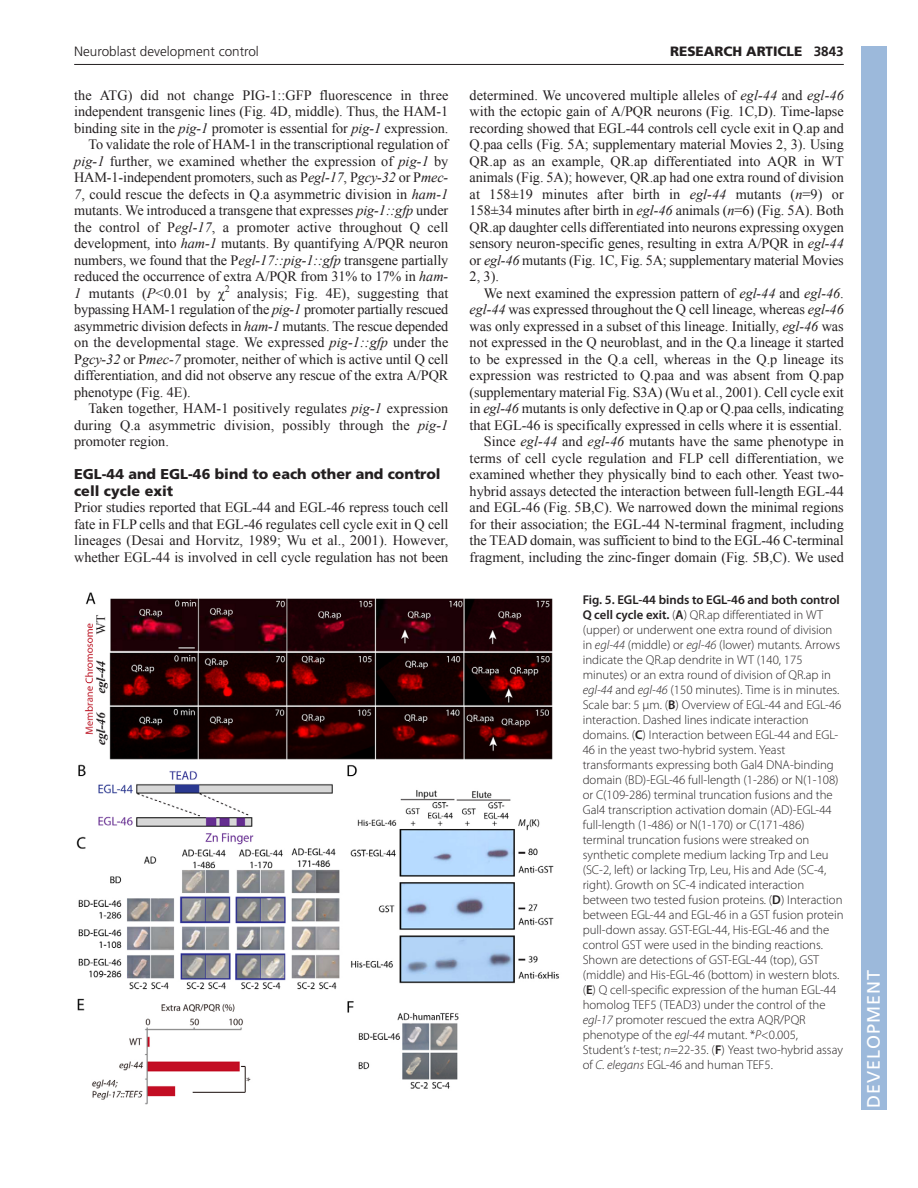
<style>
.page{position:relative;width:918px;height:1188px;background:#fff}
.page>*{position:absolute;margin:0;border:0;box-sizing:border-box;transform-origin:0 0}
.t1{font:18px "Frutiger LT Std";letter-spacing:.055em;color:#fff}
.t2{font:14.25px/16.5px "Times New Roman";letter-spacing:-.005em;color:#231f20;text-align:justify}
.t3{font:900 14.25px/16.5px "Frutiger LT Std";color:#231f20}
.t4{font:300 13.5px "Frutiger";color:#231f20}
.t5{font:900 13.5px "Frutiger LT Std";color:#231f20}
.t6{font:300 12.75px/15px "Myriad Pro";color:#231f20}
.s1{font-weight:700}
.s2{font-style:italic}
.s3{font-weight:600}
</style>
<div class="page">
<hr style="left:74px;top:64px;width:770px;height:1px;background:#231f20">
<img style="left:76px;top:592px;width:483px;height:513px">
<div style="left:861px;top:46px;width:25px;height:1064px;background:#9cb9db"></div>
<p class="t4" style="left:74px;top:46px;width:186px">Neuroblast development control</p>
<p class="t5" style="left:670px;top:46px;width:175px">RESEARCH ARTICLE <span class="s1">3843</span></p>
<p class="t2" style="left:470px;top:87px;width:376px">determined. We uncovered multiple alleles of <span class="s2">egl-44</span> and <span class="s2">egl-46 </span>with the ectopic gain of A/PQR neurons (Fig. 1C,D). Time-lapse recording showed that EGL-44 controls cell cycle exit in Q.ap and Q.paa cells (Fig. 5A; supplementary material Movies 2, 3). Using QR.ap as an example, QR.ap differentiated into AQR in WT animals (Fig. 5A); however, QR.ap had one extra round of division at 158±19 minutes after birth in <span class="s2">egl-44</span> mutants (<span class="s2">n</span>=9) or 158±34 minutes after birth in <span class="s2">egl-46</span> animals (<span class="s2">n</span>=6) (Fig. 5A). Both QR.ap daughter cells differentiated into neurons expressing oxygen sensory neuron-specific genes, resulting in extra A/PQR in <span class="s2">egl-44 </span>or <span class="s2">egl-46</span> mutants (Fig. 1C, Fig. 5A; supplementary material Movies 2, 3).</p>
<p class="t2" style="left:470px;top:285px;width:376px;text-align:right">We next examined the expression pattern of <span class="s2">egl-44</span> and <span class="s2">egl-46</span>. <span class="s2">egl-44</span> was expressed throughout the Q cell lineage, whereas <span class="s2">egl-46 </span>was only expressed in a subset of this lineage. Initially, <span class="s2">egl-46</span> was not expressed in the Q neuroblast, and in the Q.a lineage it started to be expressed in the Q.a cell, whereas in the Q.p lineage its expression was restricted to Q.paa and was absent from Q.pap (supplementary material Fig. S3A) (Wu et al., 2001). Cell cycle exit in <span class="s2">egl-46</span> mutants is only defective in Q.ap or Q.paa cells, indicating that EGL-46 is specifically expressed in cells where it is essential.<br>Since <span class="s2">egl-44</span> and <span class="s2">egl-46</span> mutants have the same phenotype in terms of cell cycle regulation and FLP cell differentiation, we examined whether they physically bind to each other. Yeast two&shy;hybrid assays detected the interaction between full-length EGL-44 and EGL-46 (Fig. 5B,C). We narrowed down the minimal regions for their association; the EGL-44 N-terminal fragment, including the TEAD domain, was sufficient to bind to the EGL-46 C-terminal fragment, including the zinc-finger domain (Fig. 5B,C). We used</p>
<p class="t6" style="left:583px;top:593px;width:262px"><span class="s3">Fig. 5. EGL-44 binds to EGL-46 and both control Q cell cycle exit.</span> (<span class="s3">A</span>) QR.ap differentiated in WT (upper) or underwent one extra round of division in <span class="s2">egl-44</span> (middle) or <span class="s2">egl-46</span> (lower) mutants. Arrows indicate the QR.ap dendrite in WT (140, 175 minutes) or an extra round of division of QR.ap in <span class="s2">egl-44</span> and <span class="s2">egl-46</span> (150 minutes). Time is in minutes.<br>Scale bar: 5 μm. (<span class="s3">B</span>) Overview of EGL-44 and EGL-46 interaction. Dashed lines indicate interaction domains. (<span class="s3">C</span>) Interaction between EGL-44 and EGL-46 in the yeast two-hybrid system. Yeast transformants expressing both Gal4 DNA-binding domain (BD)-EGL-46 full-length (1-286) or N(1-108) or C(109-286) terminal truncation fusions and the Gal4 transcription activation domain (AD)-EGL-44 full-length (1-486) or N(1-170) or C(171-486) terminal truncation fusions were streaked on synthetic complete medium lacking Trp and Leu (SC-2, left) or lacking Trp, Leu, His and Ade (SC-4, right). Growth on SC-4 indicated interaction between two tested fusion proteins. (<span class="s3">D</span>) Interaction between EGL-44 and EGL-46 in a GST fusion protein pull-down assay. GST-EGL-44, His-EGL-46 and the control GST were used in the binding reactions.<br>Shown are detections of GST-EGL-44 (top), GST (middle) and His-EGL-46 (bottom) in western blots. (<span class="s3">E</span>) Q cell-specific expression of the human EGL-44 homolog TEF5 (TEAD3) under the control of the <span class="s2">egl-17</span> promoter rescued the extra AQR/PQR phenotype of the <span class="s2">egl-44</span> mutant. *<span class="s2">P</span>&lt;0.005, Student’s <span class="s2">t</span>-test; <span class="s2">n</span>=22-35. (<span class="s3">F</span>) Yeast two-hybrid assay of <span class="s2">C. elegans</span> EGL-46 and human TEF5.</p>
<p class="t2" style="left:74px;top:87px;width:376px">the ATG) did not change PIG-1::GFP fluorescence in three</p>
<p class="t2" style="left:74px;top:103px;width:376px">independent transgenic lines (Fig. 4D, middle). Thus, the HAM-1</p>
<p class="t2" style="left:74px;top:120px;width:376px">binding site in the <span class="s2">pig-1</span> promoter is essential for <span class="s2">pig-1</span> expression.</p>
<p class="t2" style="left:88px;top:136px;width:361px">To validate the role of HAM-1 in the transcriptional regulation of</p>
<p class="t2" style="left:74px;top:153px;width:376px"><span class="s2">pig-1</span> further, we examined whether the expression of <span class="s2">pig-1</span> by</p>
<p class="t2" style="left:74px;top:169px;width:376px">HAM-1-independent promoters, such as P<span class="s2">egl-17</span>, P<span class="s2">gcy-32</span> or P<span class="s2">mec-</span></p>
<p class="t2" style="left:74px;top:186px;width:376px"><span class="s2">7</span>, could rescue the defects in Q.a asymmetric division in <span class="s2">ham-1</span></p>
<p class="t2" style="left:74px;top:202px;width:376px">mutants. We introduced a transgene that expresses <span class="s2">pig-1::gfp</span> under</p>
<p class="t2" style="left:74px;top:219px;width:376px">the control of P<span class="s2">egl-17</span>, a promoter active throughout Q cell</p>
<p class="t2" style="left:74px;top:235px;width:376px">development, into <span class="s2">ham-1</span> mutants. By quantifying A/PQR neuron</p>
<p class="t2" style="left:74px;top:252px;width:376px">numbers, we found that the P<span class="s2">egl-17::pig-1::gfp</span> transgene partially</p>
<p class="t2" style="left:74px;top:268px;width:376px">reduced the occurrence of extra A/PQR from 31% to 17% in <span class="s2">ham-</span></p>
<p class="t2" style="left:74px;top:285px;width:376px"><span class="s2">1</span> mutants (<span class="s2">P</span>&lt;0.01 by χ<sup>2</sup> analysis; Fig. 4E), suggesting that</p>
<p class="t2" style="left:74px;top:301px;width:376px">bypassing HAM-1 regulation of the <span class="s2">pig-1</span> promoter partially rescued</p>
<p class="t2" style="left:74px;top:318px;width:376px">asymmetric division defects in <span class="s2">ham-1</span> mutants. The rescue depended</p>
<p class="t2" style="left:74px;top:334px;width:376px">on the developmental stage. We expressed <span class="s2">pig-1::gfp</span> under the</p>
<p class="t2" style="left:74px;top:351px;width:376px">P<span class="s2">gcy-32</span> or P<span class="s2">mec-7</span> promoter, neither of which is active until Q cell</p>
<p class="t2" style="left:74px;top:367px;width:376px">differentiation, and did not observe any rescue of the extra A/PQR</p>
<p class="t2" style="left:74px;top:384px;width:118px">phenotype (Fig. 4E).</p>
<p class="t2" style="left:88px;top:400px;width:361px">Taken together, HAM-1 positively regulates <span class="s2">pig-1</span> expression</p>
<p class="t2" style="left:74px;top:417px;width:376px">during Q.a asymmetric division, possibly through the <span class="s2">pig-1</span></p>
<p class="t2" style="left:74px;top:433px;width:96px">promoter region.</p>
<p class="t3" style="left:74px;top:467px;width:368px">EGL-44 and EGL-46 bind to each other and control cell cycle exit</p>
<p class="t2" style="left:74px;top:499px;width:376px">Prior studies reported that EGL-44 and EGL-46 repress touch cell fate in FLP cells and that EGL-46 regulates cell cycle exit in Q cell lineages (Desai and Horvitz, 1989; Wu et al., 2001). However, whether EGL-44 is involved in cell cycle regulation has not been</p>
<p class="t1" style="left:863px;top:1108px;width:140px;rotate:-90deg">DEVELOPMENT</p>
</div>
